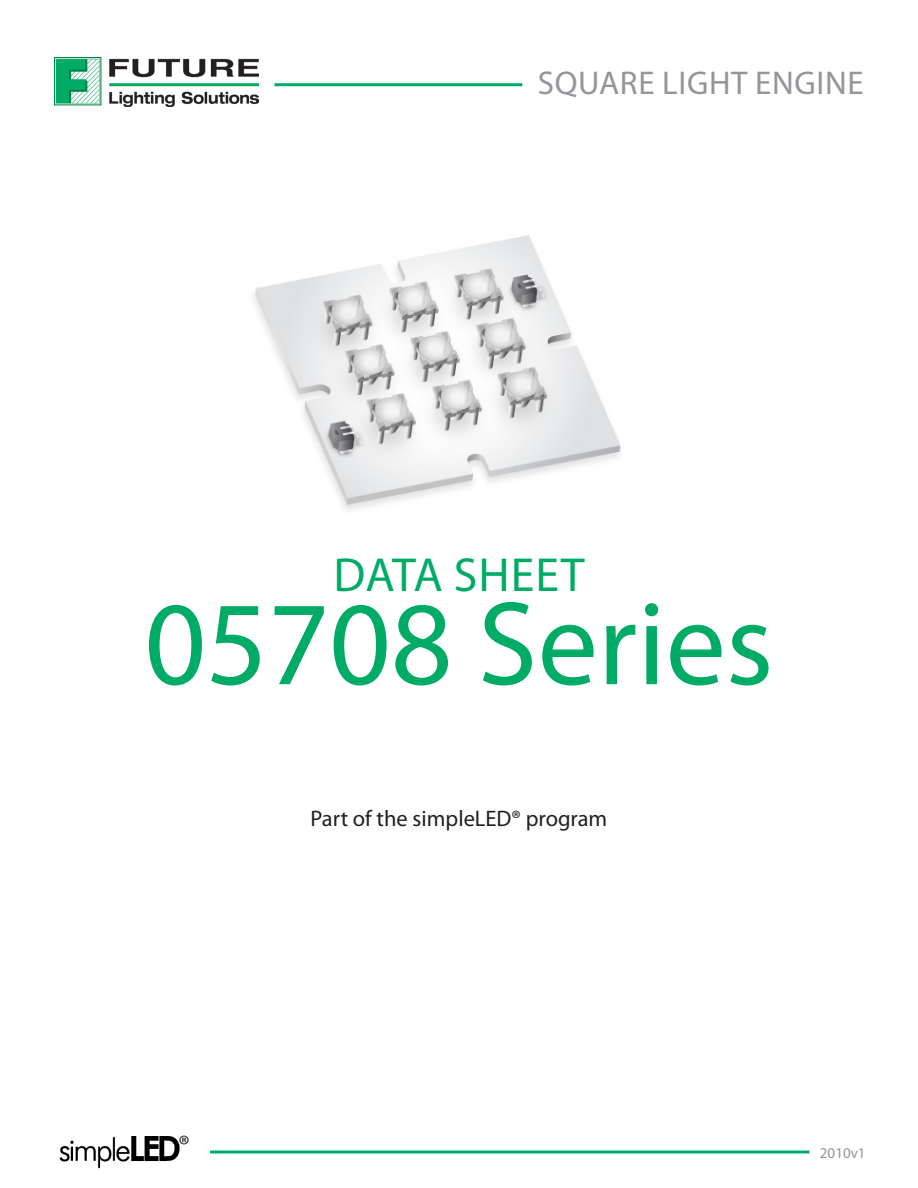
<style>
.page{position:relative;width:918px;height:1188px;background:#fff}
.page>*{position:absolute;margin:0;border:0;box-sizing:border-box;transform-origin:0 0}
.t1{font:120px "Myriad Pro";color:#00ab66}
.t2{font:48px "Myriad Pro";letter-spacing:.015em;color:#00ab66}
.t3{font:33px "Myriad Pro";letter-spacing:.02em;color:#939598}
.Main_Header{font:27px "Myriad Pro";color:#231f20}
.Body{font:22.5px "Myriad Pro";color:#231f20}
.t4{font:15px "Myriad Pro";color:#939598}
</style>
<div class="page">
<hr style="left:274px;top:83px;width:248px;height:3px;background:#00ab66">
<svg style="left:210px;top:1150px;width:599px;height:4px;background:#3fbf8c"></svg>
<img style="left:54px;top:57px;width:204px;height:49px">
<img style="left:59px;top:1136px;width:121px;height:33px">
<img style="left:254px;top:235px;width:367px;height:275px">
<p class="t3" style="left:538px;top:63px;width:327px">square light engine</p>
<p class="t2" style="left:333px;top:545px;width:253px">Data Sheet</p>
<p class="t1" style="left:145px;top:570px;width:630px">05708 Series</p>
<p class="Main_Header" style="left:178px;top:1129px;width:13px">®</p>
<p class="Body" style="left:311px;top:805px;width:298px">Part of the simpleLED® program</p>
<p class="t4" style="left:820px;top:1144px;width:47px">2010v1</p>
</div>
